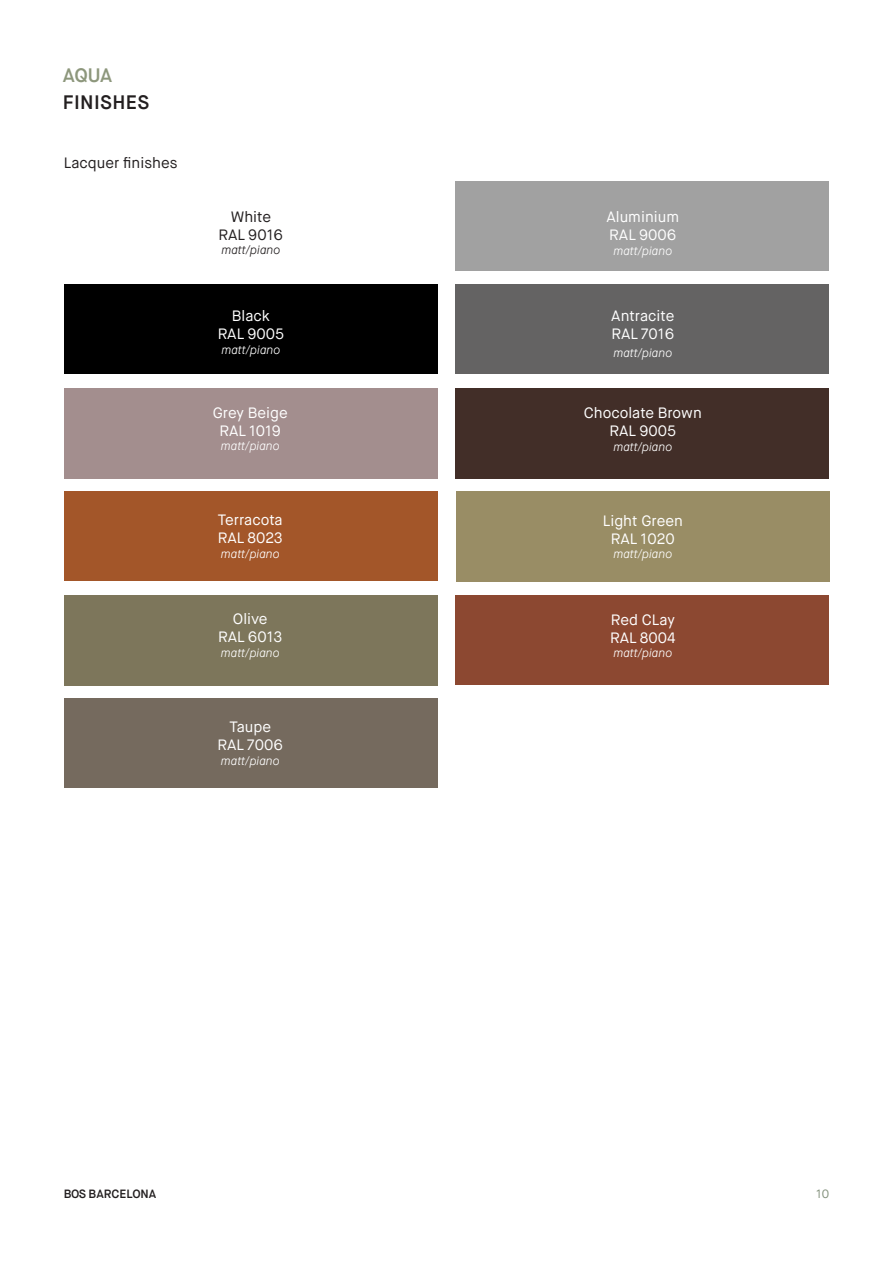
<style>
.page{position:relative;width:893px;height:1263px;background:#fff}
.page>*{position:absolute;margin:0;border:0;box-sizing:border-box;transform-origin:0 0}
.t1{font:600 19.5px "Maison Neue";letter-spacing:.02em;color:#231f20}
.t2{font:600 19.5px "Maison Neue";color:#8d977c}
.t3{font:15px/18px "Maison Neue";color:#fff;text-align:center}
.t4{font:15px/18px "Maison Neue";color:#231f20;text-align:center}
.t5{font:italic 300 12px "Maison Neue";color:#fff}
.t6{font:600 12px "Maison Neue";color:#231f20}
.t7{font:italic 300 12px "Maison Neue";color:#231f20}
.t8{font:12px "Maison Neue";color:#83917c}
</style>
<div class="page">
<div style="left:64px;top:595px;width:374px;height:90px;background:#7d765b"></div>
<div style="left:455px;top:181px;width:374px;height:90px;background:#a1a1a1"></div>
<div style="left:455px;top:595px;width:374px;height:90px;background:#8c4831"></div>
<div style="left:456px;top:492px;width:374px;height:90px;background:#998d65"></div>
<div style="left:64px;top:698px;width:373px;height:90px;background:#756a5e"></div>
<div style="left:64px;top:284px;width:373px;height:90px;background:#000"></div>
<div style="left:455px;top:284px;width:374px;height:90px;background:#646363"></div>
<div style="left:64px;top:388px;width:373px;height:90px;background:#a38e8e"></div>
<div style="left:455px;top:388px;width:374px;height:91px;background:#422e28"></div>
<div style="left:64px;top:491px;width:373px;height:90px;background:#a35629"></div>
<h1 class="t2" style="left:63px;top:68px;width:51px">AQUA</h1>
<h1 class="t1" style="left:63px;top:95px;width:88px">FINISHES</h1>
<p class="t4" style="left:64px;top:154px;width:115px">Lacquer finishes</p>
<p class="t4" style="left:219px;top:208px;width:66px">White<br>RAL 9016</p>
<p class="t7" style="left:221px;top:245px;width:60px">matt/piano</p>
<p class="t3" style="left:218px;top:307px;width:68px">Black<br>RAL 9005</p>
<p class="t5" style="left:221px;top:345px;width:60px">matt/piano</p>
<p class="t3" style="left:213px;top:404px;width:76px">Grey Beige<br>RAL 1019</p>
<p class="t5" style="left:221px;top:441px;width:60px">matt/piano</p>
<p class="t3" style="left:218px;top:513px;width:66px;text-align:left">Terracota<br>RAL 8023</p>
<p class="t5" style="left:221px;top:549px;width:60px">matt/piano</p>
<p class="t3" style="left:218px;top:610px;width:66px">Olive<br>RAL 6013</p>
<p class="t5" style="left:221px;top:648px;width:60px">matt/piano</p>
<p class="t3" style="left:218px;top:719px;width:67px">Taupe<br>RAL 7006</p>
<p class="t5" style="left:221px;top:756px;width:60px">matt/piano</p>
<p class="t3" style="left:606px;top:208px;width:74px;text-align:left">Aluminium<br>RAL 9006</p>
<p class="t5" style="left:613px;top:246px;width:60px">matt/piano</p>
<p class="t3" style="left:611px;top:308px;width:65px;text-align:left">Antracite<br>RAL 7016</p>
<p class="t5" style="left:613px;top:348px;width:60px">matt/piano</p>
<p class="t3" style="left:584px;top:404px;width:120px">Chocolate Brown<br>RAL 9005</p>
<p class="t5" style="left:613px;top:442px;width:60px">matt/piano</p>
<p class="t3" style="left:603px;top:512px;width:82px">Light Green<br>RAL 1020</p>
<p class="t5" style="left:613px;top:549px;width:60px">matt/piano</p>
<p class="t3" style="left:610px;top:611px;width:67px;text-align:left">Red CLay<br>RAL 8004</p>
<p class="t5" style="left:613px;top:648px;width:60px">matt/piano</p>
<p class="t6" style="left:64px;top:1187px;width:94px">BOS BARCELONA</p>
<p class="t8" style="left:816px;top:1186px;width:14px">10</p>
</div>
